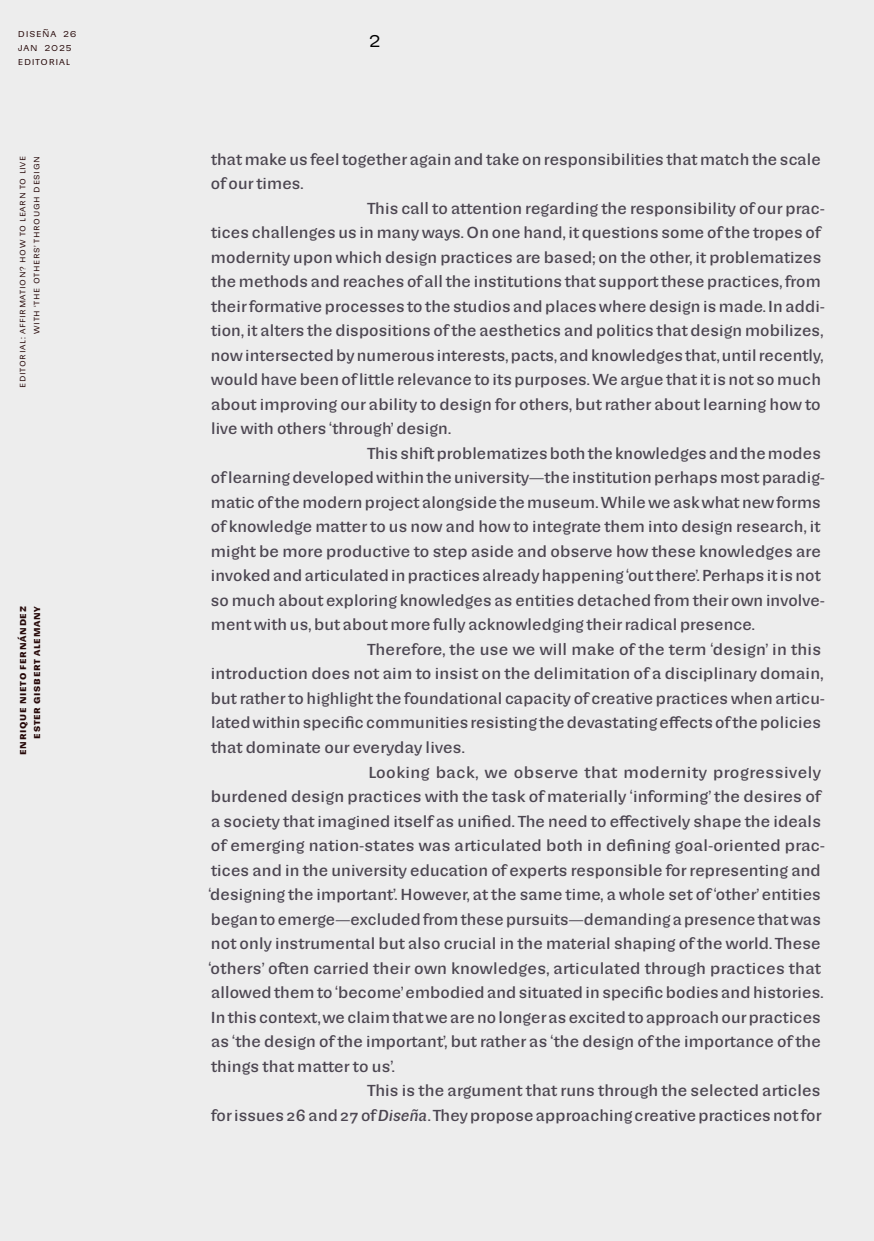
<style>
.page{position:relative;width:874px;height:1241px;background:#fff}
.page>*{position:absolute;margin:0;border:0;box-sizing:border-box;transform-origin:0 0}
.t1{font:21px "Sudamerican Grotesk QF";color:#000}
.t2{font:15.05px "Sudamerican Grotesk QF";letter-spacing:.01em;color:#4c4651}
.t3{font:15.05px "Sudamerican Grotesk QF";letter-spacing:.035em;color:#4c4651}
.t4{font:600 10.5px/14px "Sudamerican Grotesk QF";letter-spacing:.07em;color:#260808;text-align:right}
.t5{font:10.5px/14px "Sudamerican Grotesk QF";letter-spacing:.07em;color:#260808}
.t6{font:9.62px/14px "Sudamerican Grotesk QF";letter-spacing:.07em;color:#260808;text-align:right}
.s1{font-style:italic}
</style>
<div class="page">
<div style="left:0;top:0;width:873px;height:1240px;background:#ededed"></div>
<p class="t5" style="left:18px;top:25px;width:60px">Diseña 26<br>Jan 2025<br>Ed itorial</p>
<p class="t6" style="left:15px;top:388px;width:233px;rotate:-90deg">Editorial: Affirmation? How to Learn to Live with ‘The Othe rs’ Through Design</p>
<p class="t4" style="left:15px;top:755px;width:151px;rotate:-90deg">Enrique Nieto Fernández<br>Ester Gisbert Alemany</p>
<h1 class="t1" style="left:368px;top:23px;width:14px">2</h1>
<p class="t2" style="left:211px;top:147px;width:611px">that make us feel together again and take on responsibilities that match the scale</p>
<p class="t2" style="left:211px;top:172px;width:94px">of our times.</p>
<p class="t2" style="left:367px;top:196px;width:458px">This call to attention regarding the responsibility of our prac-</p>
<p class="t2" style="left:211px;top:221px;width:610px">tices challenges us in many ways. On one hand, it questions some of the tropes of</p>
<p class="t2" style="left:211px;top:245px;width:611px">modernity upon which design practices are based; on the other, it problematizes</p>
<p class="t2" style="left:211px;top:270px;width:611px">the methods and reaches of all the institutions that support these practices, from</p>
<p class="t2" style="left:211px;top:294px;width:614px">their formative processes to the studios and places where design is made. In addi-</p>
<p class="t2" style="left:211px;top:319px;width:613px">tion, it alters the dispositions of the aesthetics and politics that design mobilizes,</p>
<p class="t2" style="left:211px;top:343px;width:613px">now intersected by numerous interests, pacts, and knowledges that, until recently,</p>
<p class="t2" style="left:211px;top:368px;width:610px">would have been of little relevance to its purposes. We argue that it is not so much</p>
<p class="t2" style="left:211px;top:392px;width:611px">about improving our ability to design for others, but rather about learning how to</p>
<p class="t2" style="left:211px;top:417px;width:241px">live with others ‘through’ design.</p>
<p class="t2" style="left:367px;top:441px;width:454px">This shift problematizes both the knowledges and the modes</p>
<p class="t2" style="left:211px;top:466px;width:615px">of learning developed within the university―the institution perhaps most paradig-</p>
<p class="t2" style="left:211px;top:490px;width:611px">matic of the modern project alongside the museum. While we ask what new forms</p>
<p class="t2" style="left:211px;top:515px;width:610px">of knowledge matter to us now and how to integrate them into design research, it</p>
<p class="t2" style="left:211px;top:539px;width:611px">might be more productive to step aside and observe how these knowledges are</p>
<p class="t2" style="left:211px;top:564px;width:611px">invoked and articulated in practices already happening ‘out there’. Perhaps it is not</p>
<p class="t2" style="left:211px;top:588px;width:615px">so much about exploring knowledges as entities detached from their own involve-</p>
<p class="t2" style="left:211px;top:613px;width:545px">ment with us, but about more fully acknowledging their radical presence.</p>
<p class="t2" style="left:367px;top:637px;width:455px">Therefore, the use we will make of the term ‘design’ in this</p>
<p class="t2" style="left:211px;top:662px;width:613px">introduction does not aim to insist on the delimitation of a disciplinary domain,</p>
<p class="t2" style="left:211px;top:686px;width:615px">but rather to highlight the foundational capacity of creative practices when articu-</p>
<p class="t2" style="left:211px;top:711px;width:611px">lated within specific communities resisting the devastating effects of the policies</p>
<p class="t2" style="left:211px;top:735px;width:255px">that dominate our everyday lives.</p>
<p class="t3" style="left:368px;top:760px;width:454px">Looking back, we observe that modernity progressively</p>
<p class="t2" style="left:211px;top:784px;width:610px">burdened design practices with the task of materially ‘informing’ the desires of</p>
<p class="t2" style="left:211px;top:809px;width:611px">a society that imagined itself as unified. The need to effectively shape the ideals</p>
<p class="t2" style="left:211px;top:833px;width:615px">of emerging nation-states was articulated both in defining goal-oriented prac-</p>
<p class="t2" style="left:211px;top:858px;width:611px">tices and in the university education of experts responsible for representing and</p>
<p class="t2" style="left:208px;top:882px;width:613px">‘designing the important’. However, at the same time, a whole set of ‘other’ entities</p>
<p class="t2" style="left:211px;top:907px;width:611px">began to emerge―excluded from these pursuits―demanding a presence that was</p>
<p class="t2" style="left:211px;top:931px;width:611px">not only instrumental but also crucial in the material shaping of the world. These</p>
<p class="t2" style="left:208px;top:956px;width:613px">‘others’ often carried their own knowledges, articulated through practices that</p>
<p class="t2" style="left:211px;top:980px;width:613px">allowed them to ‘become’ embodied and situated in specific bodies and histories.</p>
<p class="t2" style="left:211px;top:1005px;width:611px">In this context, we claim that we are no longer as excited to approach our practices</p>
<p class="t2" style="left:211px;top:1029px;width:611px">as ‘the design of the important’, but rather as ‘the design of the importance of the</p>
<p class="t2" style="left:211px;top:1054px;width:185px">things that matter to us’.</p>
<p class="t2" style="left:367px;top:1078px;width:454px">This is the argument that runs through the selected articles</p>
<p class="t2" style="left:211px;top:1103px;width:611px">for issues 26 and 27 of <span class="s1">Diseña</span>. They propose approaching creative practices not for</p>
</div>
